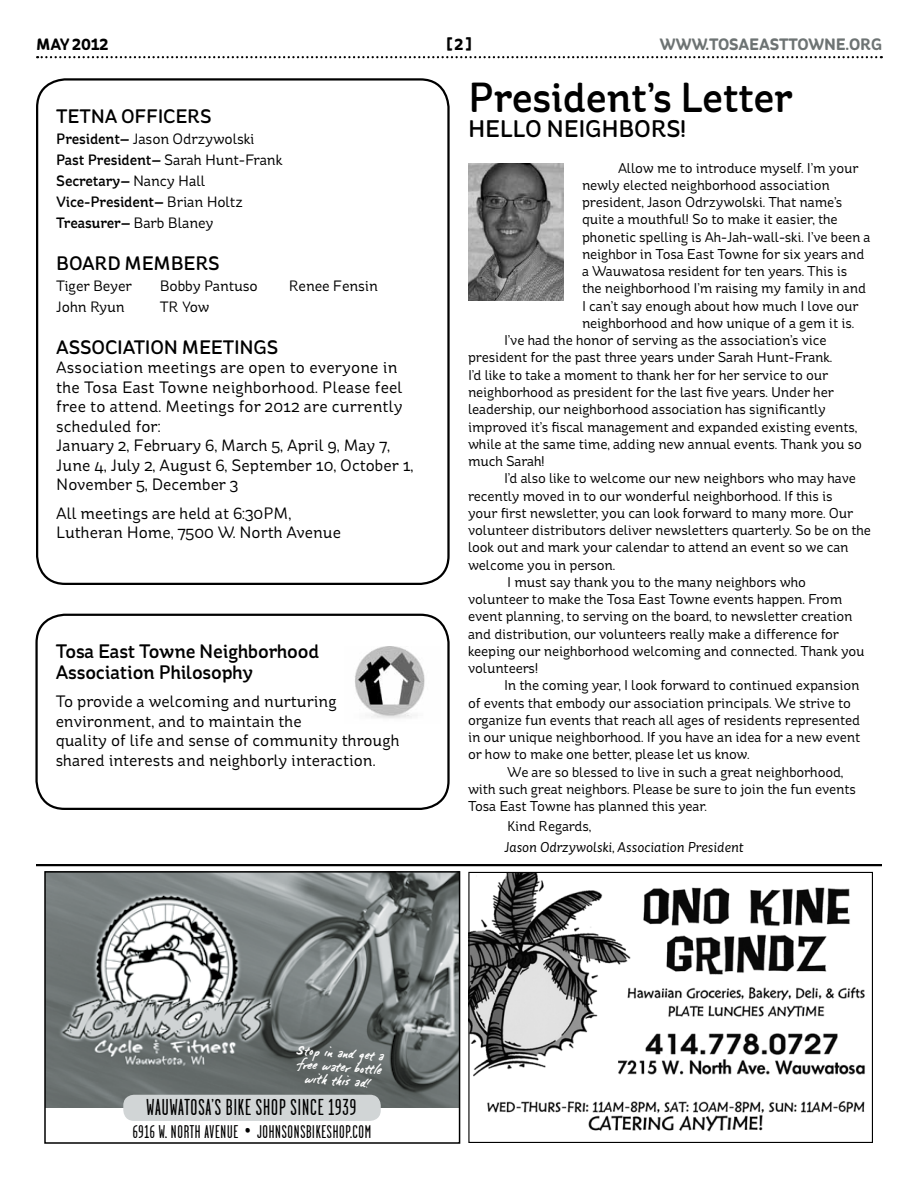
<style>
.page{position:relative;width:918px;height:1188px;background:#fff}
.page>*{position:absolute;margin:0;border:0;box-sizing:border-box;transform-origin:0 0}
.t1{font:500 42px "St Ryde";letter-spacing:-.01em;color:#000}
.t2{font:500 24px "St Ryde";letter-spacing:-.01em;color:#000}
.t3{font:22.95px "Garage Gothic";letter-spacing:.04em;color:#000}
.t4{font:500 19.5px/21px "St Ryde";letter-spacing:-.01em;color:#000}
.t5{font:18.45px "Garage Gothic";letter-spacing:.04em;color:#000}
.t6{font:16.5px/19.5px "St Ryde";color:#000}
.t7{font:700 16.5px "St Ryde";letter-spacing:-.01em;color:#6d7373}
.t8{font:700 16.5px "St Ryde";letter-spacing:-.01em;color:#000}
.t9{font:15px/21px "St Ryde";letter-spacing:-.01em;color:#000}
.t10{font:14.25px "St Ryde";letter-spacing:-.01em;color:#000}
.t11{font:italic 14.25px "St Ryde";letter-spacing:-.01em;color:#000}
.t12{font:12.3px/13.8px "Rochelle";color:#fff;text-align:center}
.s1{font-weight:500}
</style>
<div class="page">
<hr style="left:36px;top:864px;width:846px;height:2px;background:#000">
<div style="left:36px;top:78px;width:414px;height:507px;border:2px solid #000;border-radius:28px"></div>
<svg style="left:37px;top:56px;width:845px;height:2px"></svg>
<div style="left:35px;top:614px;width:415px;height:196px;border:2px solid #000;border-radius:28px"></div>
<img style="left:355px;top:647px;width:70px;height:72px">
<img style="left:47px;top:874px;width:410px;height:234px">
<div style="left:123px;top:1095px;width:258px;height:26px;background:#d1d5d6;border-radius:11px"></div>
<div style="left:44px;top:871px;width:416px;height:273px;border:2px solid #000"></div>
<img style="left:470px;top:874px;width:395px;height:258px">
<div style="left:468px;top:872px;width:405px;height:271px;border:1px solid #000"></div>
<img style="left:468px;top:164px;width:96px;height:137px">
<p class="t8" style="left:36px;top:34px;width:74px">MAY 2012</p>
<p class="t8" style="left:446px;top:34px;width:27px">[2]</p>
<p class="t7" style="left:660px;top:34px;width:224px">WWW.TOSAEASTTOWNE.ORG</p>
<h3 class="t4" style="left:56px;top:106px;width:154px">TETNA Office rs</h3>
<p class="t9" style="left:56px;top:128px;width:228px"><span class="s1">President—</span> Jason Odrzywolski<br><span class="s1">Past President—</span> Sarah Hunt-Frank<br><span class="s1">Secretary—</span> Nancy Hall<br><span class="s1">Vice-President—</span> Brian Holtz<br><span class="s1">Treasurer—</span> Barb Blaney</p>
<h3 class="t4" style="left:56px;top:253px;width:162px">Board Members</h3>
<p class="t9" style="left:56px;top:275px;width:77px">Tiger Beyer</p>
<p class="t9" style="left:160px;top:275px;width:100px">Bobby Pantuso</p>
<p class="t9" style="left:289px;top:275px;width:91px">Renee Fensin</p>
<p class="t9" style="left:56px;top:296px;width:70px">John Ryun</p>
<p class="t9" style="left:160px;top:296px;width:51px">TR Yow</p>
<h3 class="t4" style="left:56px;top:337px;width:12px">Associ</h3>
<h3 class="t4" style="left:123px;top:337px;width:34px">ation</h3>
<h3 class="t4" style="left:182px;top:337px;width:95px">Meetings</h3>
<p class="t6" style="left:56px;top:358px;width:359px">Association meetings are open to everyone in the Tosa East Towne neighborhood. Please feel free to attend. Meetings for 2012 are currently scheduled for:<br>January 2, February 6, March 5, April 9, May 7, June 4, July 2, August 6, September 10, October 1, November 5, December 3</p>
<p class="t6" style="left:56px;top:503px;width:286px">All meetings are held at 6:30PM,<br>Lutheran Home, 7500 W. North Avenue</p>
<h3 class="t4" style="left:56px;top:641px;width:265px">Tosa East Towne Neighborhood<br>Association Philosophy</h3>
<p class="t6" style="left:56px;top:692px;width:345px">To provide a welcoming and nurturing environment, and to maintain the<br>quality of life and sense of community through shared interests and neighborly interaction.</p>
<h1 class="t1" style="left:468px;top:73px;width:326px">President’s Letter</h1>
<h2 class="t2" style="left:468px;top:115px;width:220px">Hello neighbors!</h2>
<p class="t10" style="left:618px;top:159px;width:242px">Allow me to introduce myself. I’m your</p>
<p class="t10" style="left:582px;top:177px;width:249px">newly elected neighborhood association</p>
<p class="t10" style="left:582px;top:194px;width:262px">president, Jason Odrzywolski. That name’s</p>
<p class="t10" style="left:582px;top:211px;width:257px">quite a mouthful! So to make it easier, the</p>
<p class="t10" style="left:582px;top:228px;width:290px">phonetic spelling is Ah-Jah-wall-ski. I’ve been a</p>
<p class="t10" style="left:582px;top:246px;width:284px">neighbor in Tosa East Towne for six years and</p>
<p class="t10" style="left:582px;top:263px;width:267px">a Wauwatosa resident for ten years. This is</p>
<p class="t10" style="left:582px;top:280px;width:286px">the neighborhood I’m raising my family in and</p>
<p class="t10" style="left:582px;top:297px;width:278px">I can’t say enough about how much I love our</p>
<p class="t10" style="left:582px;top:315px;width:274px">neighborhood and how unique of a gem it is.</p>
<p class="t10" style="left:504px;top:332px;width:324px">I’ve had the honor of serving as the association’s vice</p>
<p class="t10" style="left:468px;top:349px;width:366px">president for the past three years under Sarah Hunt-Frank.</p>
<p class="t10" style="left:468px;top:366px;width:362px">I’d like to take a moment to thank her for her service to our</p>
<p class="t10" style="left:468px;top:384px;width:367px">neighborhood as president for the last five years. Under her</p>
<p class="t10" style="left:468px;top:401px;width:359px">leadership, our neighborhood association has significantly</p>
<p class="t10" style="left:468px;top:418px;width:391px">improved it’s fiscal management and expanded existing events,</p>
<p class="t10" style="left:468px;top:435px;width:396px">while at the same time, adding new annual events. Thank you so</p>
<p class="t10" style="left:468px;top:453px;width:78px">much Sarah!</p>
<p class="t10" style="left:504px;top:470px;width:353px">I’d also like to welcome our new neighbors who may have</p>
<p class="t10" style="left:468px;top:487px;width:366px">recently moved in to our wonderful neighborhood. If this is</p>
<p class="t10" style="left:468px;top:504px;width:387px">your first newsletter, you can look forward to many more. Our</p>
<p class="t10" style="left:468px;top:522px;width:405px">volunteer distributors deliver newsletters quarterly. So be on the</p>
<p class="t10" style="left:468px;top:539px;width:382px">look out and mark your calendar to attend an event so we can</p>
<p class="t10" style="left:468px;top:556px;width:149px">welcome you in person.</p>
<p class="t10" style="left:507px;top:573px;width:300px">I must say thank you to the many neighbors who</p>
<p class="t10" style="left:468px;top:591px;width:376px">volunteer to make the Tosa East Towne events happen. From</p>
<p class="t10" style="left:468px;top:608px;width:386px">event planning, to serving on the board, to newsletter creation</p>
<p class="t10" style="left:468px;top:625px;width:373px">and distribution, our volunteers really make a difference for</p>
<p class="t10" style="left:468px;top:642px;width:398px">keeping our neighborhood welcoming and connected. Thank you</p>
<p class="t10" style="left:468px;top:660px;width:71px">volunteers!</p>
<p class="t10" style="left:504px;top:677px;width:357px">In the coming year, I look forward to continued expansion</p>
<p class="t10" style="left:468px;top:694px;width:384px">of events that embody our association principals. We strive to</p>
<p class="t10" style="left:468px;top:711px;width:394px">organize fun events that reach all ages of residents represented</p>
<p class="t10" style="left:468px;top:729px;width:394px">in our unique neighborhood. If you have an idea for a new event</p>
<p class="t10" style="left:468px;top:746px;width:283px">or how to make one better, please let us know.</p>
<p class="t10" style="left:507px;top:763px;width:338px">We are so blessed to live in such a great neighborhood,</p>
<p class="t10" style="left:468px;top:781px;width:390px">with such great neighbors. Please be sure to join the fun events</p>
<p class="t10" style="left:468px;top:798px;width:241px">Tosa East Towne has planned this year.</p>
<p class="t10" style="left:507px;top:818px;width:86px">Kind Regards,</p>
<p class="t11" style="left:504px;top:839px;width:241px">Jason Odrzywolski, Association President</p>
<p class="t12" style="left:297px;top:1043px;width:89px;rotate:4deg">Stop in and get a free water bottle with this ad!</p>
<h3 class="t3" style="left:147px;top:1096px;width:211px">WAUWATOSA’S BIKE SHOP SINCE 1939</h3>
<p class="t5" style="left:133px;top:1122px;width:240px">6916 W. NORTH AVENUE • JOHNSONSBIKESHOP.COM</p>
</div>
